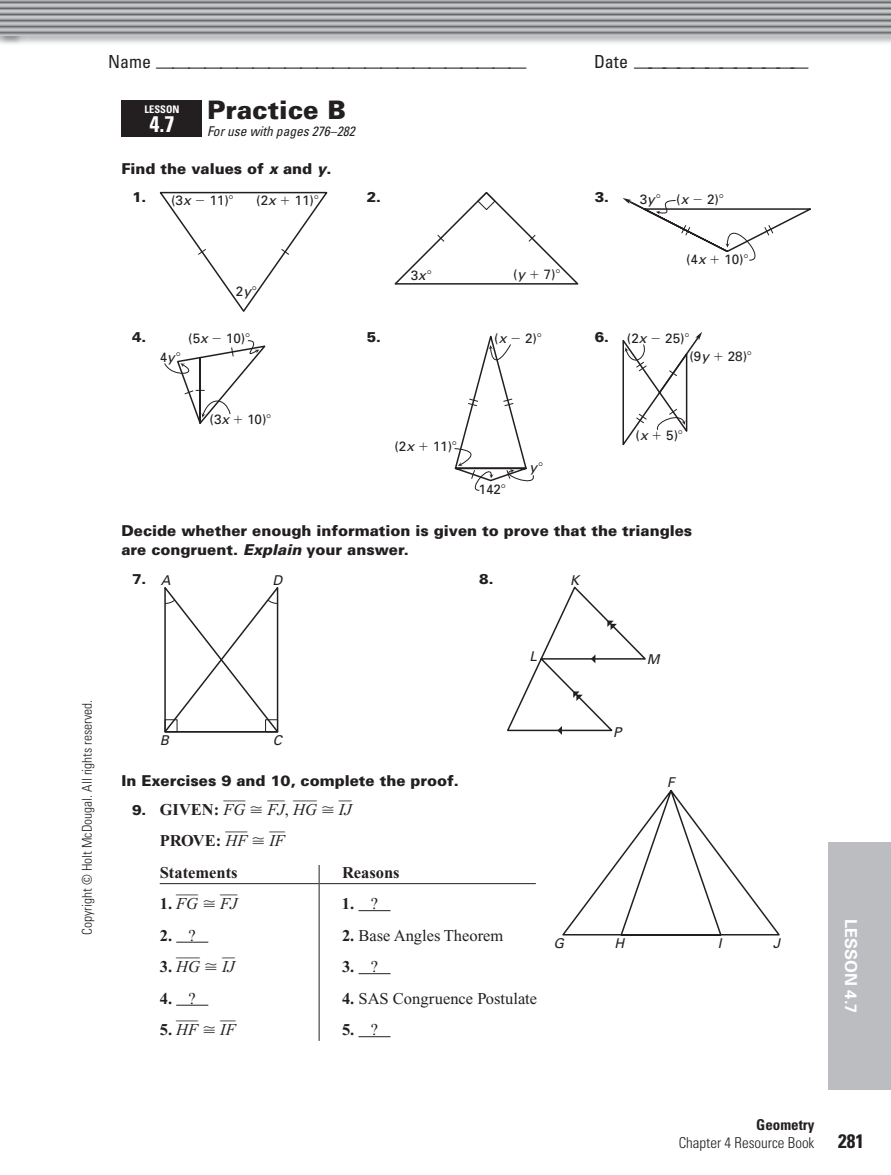
<style>
.page{position:relative;width:891px;height:1175px;background:#fff}
.page>*{position:absolute;margin:0;border:0;box-sizing:border-box;transform-origin:0 0}
.t1{font:900 25.5px "Univers";color:#231f20}
.t2{font:700 condensed 22.5px "Univers";color:#fff}
.t3{font:condensed 18px "Univers";color:#231f20}
.t4{font:700 16.5px "Times New Roman";color:#231f20}
.t5{font:16.5px "Times New Roman";color:#231f20}
.t6{font:italic 16.5px "Times New Roman";color:#231f20}
.t7{font:700 16.5px "Univers";letter-spacing:.005em;color:#fff}
.t8{font:900 15px/19.5px "Univers";color:#231f20}
.t9{font:300 condensed 15px/18px "Univers";color:#231f20}
.t10{font:900 14.25px "Univers";color:#231f20}
.t11{font:13.5px "Univers";color:#231f20}
.t12{font:300 condensed 13.5px "Univers";color:#231f20}
.t13{font:italic condensed 13.5px "Univers";color:#231f20}
.t14{font:italic 13.5px "Univers";color:#231f20}
.t15{font:700 condensed 10.5px "Univers";color:#fff}
.s1{font-style:italic}
.s2{font-family:"Mathematical Pi One"}
.s3{font-weight:400;font-size:13.5px}
.s4{font-weight:400;font-style:italic;font-size:13.5px}
.s5{font-family:"Univers";font-weight:900;font-size:14.25px}
.s6{font-weight:400;font-style:italic}
.s7{font-style:normal}
.s8{font-weight:400}
.s9{font-weight:700}
.s10{font-weight:700;font-size:19.5px}
</style>
<div class="page">
<svg style="left:0;top:0;width:891px;height:5px;background:#9b9c9f"></svg>
<svg style="left:0;top:5px;width:891px;height:6px;background:#a2a3a6"></svg>
<svg style="left:0;top:11px;width:891px;height:6px;background:#a2a3a5"></svg>
<svg style="left:0;top:17px;width:891px;height:6px;background:#a0a1a4"></svg>
<svg style="left:0;top:23px;width:891px;height:6px;background:#a1a2a5"></svg>
<svg style="left:0;top:29px;width:891px;height:6px;background:#a1a3a6"></svg>
<hr style="left:160px;top:883px;width:159px;height:1px;background:#231f20">
<hr style="left:320px;top:883px;width:216px;height:1px;background:#231f20">
<hr style="left:358px;top:910px;width:33px;height:1px;background:#231f20">
<hr style="left:176px;top:941px;width:32px;height:1px;background:#231f20">
<hr style="left:358px;top:973px;width:33px;height:1px;background:#231f20">
<hr style="left:176px;top:1004px;width:32px;height:1px;background:#231f20">
<hr style="left:358px;top:1036px;width:33px;height:1px;background:#231f20">
<svg style="left:164px;top:587px;width:115px;height:146px"></svg>
<svg style="left:507px;top:586px;width:139px;height:149px"></svg>
<svg style="left:562px;top:790px;width:218px;height:146px"></svg>
<hr style="left:319px;top:865px;width:1px;height:175px;background:#231f20">
<div style="left:121px;top:101px;width:81px;height:36px;background:#231f20"></div>
<div style="left:828px;top:842px;width:63px;height:247px;background:#bcbdc0"></div>
<svg style="left:160px;top:192px;width:167px;height:120px"></svg>
<svg style="left:394px;top:192px;width:184px;height:92px"></svg>
<svg style="left:622px;top:198px;width:189px;height:63px"></svg>
<svg style="left:164px;top:340px;width:102px;height:84px"></svg>
<svg style="left:454px;top:335px;width:80px;height:156px"></svg>
<svg style="left:622px;top:332px;width:80px;height:113px"></svg>
<p class="t3" style="left:108px;top:60px;width:420px">Name ———————————————————————</p>
<p class="t3" style="left:594px;top:60px;width:216px">D a t e ————————————</p>
<p class="t15" style="left:144px;top:105px;width:37px">LESSON</p>
<h2 class="t2" style="left:150px;top:116px;width:26px">4.7</h2>
<h1 class="t1" style="left:207px;top:101px;width:140px">Practice B</h1>
<p class="t13" style="left:207px;top:126px;width:149px">For use with pages 276–282</p>
<p class="t8" style="left:122px;top:160px;width:211px">Find the values of <span class="s1">x</span> and <span class="s1">y</span>.</p>
<p class="t10" style="left:132px;top:192px;width:60px">1. <sub>(3</sub><sub>x</sub></p>
<p class="t11" style="left:209px;top:196px;width:26px">11)<span class="s2">-</span></p>
<p class="t11" style="left:256px;top:196px;width:21px">(2<span class="s1">x</span></p>
<p class="t11" style="left:295px;top:196px;width:26px">11)<span class="s2">-</span></p>
<p class="t10" style="left:367px;top:192px;width:16px">2.</p>
<p class="t10" style="left:132px;top:331px;width:16px">4.</p>
<p class="t11" style="left:236px;top:286px;width:22px">2<span class="s1">y</span><span class="s2">-</span></p>
<p class="t11" style="left:160px;top:352px;width:17px">4<span class="s1">y</span></p>
<p class="t11" style="left:188px;top:333px;width:21px">(5<span class="s1">x</span></p>
<p class="t11" style="left:226px;top:333px;width:21px">10)</p>
<p class="t11" style="left:210px;top:414px;width:21px">(3<span class="s1">x</span></p>
<p class="t11" style="left:247px;top:414px;width:21px">10)</p>
<p class="t11" style="left:411px;top:270px;width:22px">3<span class="s1">x</span><span class="s2">-</span></p>
<p class="t11" style="left:513px;top:270px;width:14px">(<span class="s1">y</span></p>
<p class="t11" style="left:544px;top:270px;width:18px">7)<span class="s2">-</span></p>
<p class="t10" style="left:367px;top:331px;width:16px">5.</p>
<p class="t11" style="left:494px;top:333px;width:14px">(<span class="s1">x</span></p>
<p class="t11" style="left:525px;top:333px;width:14px">2)</p>
<p class="t11" style="left:394px;top:441px;width:21px">(2<span class="s1">x</span></p>
<p class="t11" style="left:433px;top:441px;width:21px">11)</p>
<p class="t11" style="left:478px;top:484px;width:24px">142</p>
<p class="t14" style="left:530px;top:462px;width:9px">y</p>
<p class="t10" style="left:595px;top:192px;width:16px">3.</p>
<p class="t11" style="left:676px;top:194px;width:14px">(<span class="s1">x</span></p>
<p class="t11" style="left:707px;top:194px;width:18px">2)<span class="s2">-</span></p>
<p class="t11" style="left:640px;top:194px;width:22px">3<span class="s1">y</span><span class="s2">-</span></p>
<p class="t11" style="left:686px;top:254px;width:21px">(4<span class="s1">x</span></p>
<p class="t11" style="left:724px;top:254px;width:26px">10)<span class="s2">-</span></p>
<p class="t10" style="left:595px;top:331px;width:53px">6. <span class="s3">(2</span><span class="s4">x</span></p>
<p class="t11" style="left:665px;top:333px;width:21px">25)</p>
<p class="t11" style="left:689px;top:351px;width:21px">(9<span class="s1">y</span></p>
<p class="t11" style="left:728px;top:351px;width:21px">28)</p>
<p class="t11" style="left:636px;top:430px;width:14px">(<span class="s1">x</span></p>
<p class="t11" style="left:666px;top:430px;width:14px">5)</p>
<p class="t8" style="left:122px;top:522px;width:572px">Decide whether enough information is given to prove that the triangles are congruent. <span class="s1">Explain</span> your answer.</p>
<p class="t10" style="left:132px;top:573px;width:40px">7. <span class="s4">A</span></p>
<p class="t14" style="left:272px;top:575px;width:11px">D</p>
<p class="t10" style="left:479px;top:573px;width:16px">8.</p>
<p class="t14" style="left:570px;top:575px;width:11px">K</p>
<p class="t12" style="left:82px;top:934px;width:236px;rotate:-90deg">Copyright © Holt McDougal. All rights reserved.</p>
<p class="t14" style="left:160px;top:735px;width:11px">B</p>
<p class="t14" style="left:273px;top:735px;width:11px">C</p>
<p class="t14" style="left:530px;top:651px;width:9px">L</p>
<p class="t14" style="left:647px;top:654px;width:14px">M</p>
<p class="t14" style="left:613px;top:727px;width:10px">P</p>
<p class="t8" style="left:122px;top:772px;width:339px">In Exercises 9 and 10, complete the proof.</p>
<p class="t14" style="left:667px;top:777px;width:9px">F</p>
<p class="t4" style="left:132px;top:803px;width:115px"><span class="s5">9.</span> GIVEN: <span class="s6">FG</span></p>
<p class="t6" style="left:267px;top:803px;width:51px">FJ <span class="s7">,</span> HG</p>
<p class="t6" style="left:339px;top:803px;width:14px">IJ</p>
<p class="t4" style="left:160px;top:835px;width:89px">PROVE: <span class="s6">HF</span></p>
<p class="t6" style="left:269px;top:834px;width:17px">IF</p>
<p class="t4" style="left:160px;top:866px;width:79px">Statements</p>
<p class="t4" style="left:342px;top:866px;width:59px">Reasons</p>
<p class="t4" style="left:160px;top:898px;width:40px">1. <span class="s6">FG</span></p>
<p class="t6" style="left:220px;top:897px;width:19px">FJ</p>
<p class="t4" style="left:342px;top:898px;width:38px">1. <span class="s8">?</span></p>
<p class="t4" style="left:160px;top:929px;width:38px">2. <span class="s8">?</span></p>
<p class="t5" style="left:342px;top:929px;width:163px"><span class="s9">2.</span> Base Angles Theorem</p>
<p class="t4" style="left:160px;top:961px;width:42px">3. <span class="s6">HG</span></p>
<p class="t6" style="left:222px;top:960px;width:14px">IJ</p>
<p class="t4" style="left:342px;top:961px;width:38px">3. <span class="s8">?</span></p>
<p class="t4" style="left:160px;top:992px;width:38px">4. <span class="s8">?</span></p>
<p class="t5" style="left:342px;top:992px;width:197px"><span class="s9">4.</span> SAS Congruence Postulate</p>
<p class="t4" style="left:160px;top:1024px;width:40px">5. <span class="s6">HF</span></p>
<p class="t6" style="left:220px;top:1023px;width:17px">IF</p>
<p class="t4" style="left:342px;top:1024px;width:38px">5. <span class="s8">?</span></p>
<p class="t14" style="left:554px;top:938px;width:12px">G</p>
<p class="t14" style="left:615px;top:938px;width:11px">H</p>
<p class="t14" style="left:718px;top:938px;width:5px">I</p>
<p class="t14" style="left:773px;top:938px;width:9px">J</p>
<p class="t7" style="left:857px;top:918px;width:96px;rotate:90deg">LESSON 4.7</p>
<p class="t9" style="left:679px;top:1117px;width:187px;text-indent:77px"><span class="s9">Geometry<br></span>Chapter 4 Resource Book <span class="s10">281</span></p>
</div>
